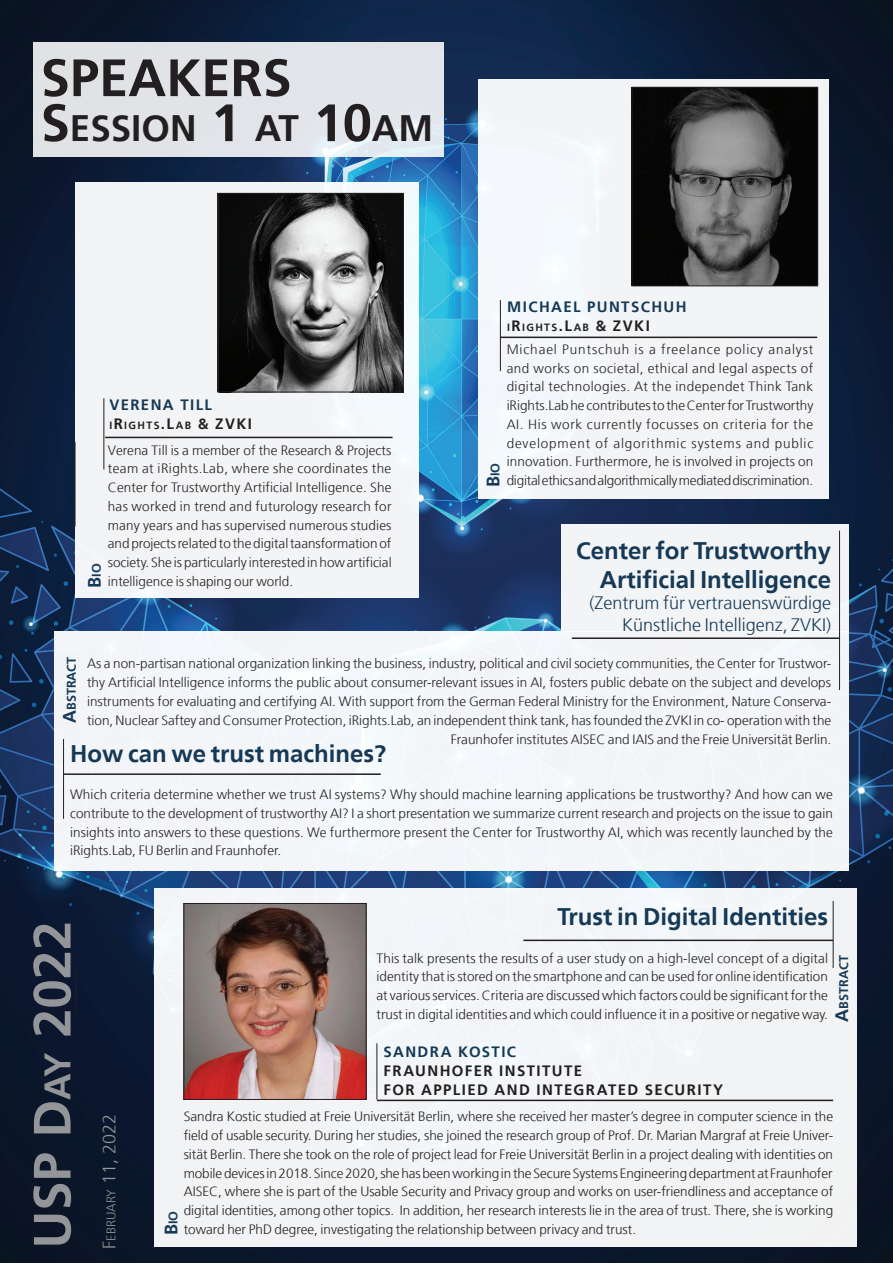
<style>
.page{position:relative;width:893px;height:1263px;background:#fff}
.page>*{position:absolute;margin:0;border:0;box-sizing:border-box;transform-origin:0 0}
.t1{font:700 52.5px "Frutiger";color:#939598}
.t2{font:700 52.5px "Frutiger";color:#231f20}
.t3{font:700 36.75px "Frutiger";color:#231f20}
.t4{font:700 24px/28.8px "Frutiger";color:#153956;text-align:right}
.t5{font:300 18px/21.6px "Frutiger";color:#153956;text-align:right}
.t6{font:300 18px "Frutiger";color:#939598}
.t7{font:700 15px/18.8px "Frutiger";letter-spacing:.095em;color:#231f20}
.t8{font:700 15px "Frutiger";letter-spacing:.095em;color:#153956}
.t9{font:300 13.5px/18.8px "Frutiger";color:#231f20;text-align:justify}
.t10{font:700 12.6px "Frutiger";color:#153956}
.t11{font:700 10.5px "Frutiger";letter-spacing:.13em;color:#231f20}
.s1{font-size:52.5px}
.s2{font-size:15px}
.s3{font-size:18px}
.s4{font-size:36.75px}
.s5{font-size:12.6px}
</style>
<div class="page">
<img style="left:0;top:0;width:893px;height:1263px">
<div style="left:479px;top:80px;width:350px;height:419px;background:#f3f4f6"></div>
<img style="left:634px;top:89px;width:182px;height:195px">
<div style="left:632px;top:87px;width:186px;height:199px;border:1px solid #231f20"></div>
<div style="left:155px;top:888px;width:702px;height:358px;background:#f2f3f4"></div>
<div style="left:561px;top:524px;width:287px;height:108px;background:#f3f4f6"></div>
<div style="left:75px;top:182px;width:343px;height:416px;background:#f3f4f6"></div>
<hr style="left:105px;top:437px;width:288px;height:1px;background:#231f20">
<hr style="left:75px;top:442px;width:1px;height:85px;background:#231f20">
<hr style="left:76px;top:968px;width:1px;height:44px;background:#231f20">
<hr style="left:500px;top:300px;width:1px;height:71px;background:#231f20">
<hr style="left:500px;top:337px;width:317px;height:1px;background:#231f20">
<div style="left:54px;top:631px;width:794px;height:240px;background:#f3f5f8"></div>
<hr style="left:54px;top:647px;width:794px;height:2px;background:#fff">
<hr style="left:572px;top:637px;width:267px;height:2px;background:#231f20">
<hr style="left:104px;top:398px;width:1px;height:72px;background:#231f20">
<hr style="left:377px;top:1043px;width:1px;height:57px;background:#231f20">
<hr style="left:377px;top:1100px;width:456px;height:1px;background:#231f20">
<hr style="left:523px;top:939px;width:310px;height:2px;background:#231f20">
<img style="left:186px;top:905px;width:178px;height:193px">
<div style="left:184px;top:903px;width:182px;height:197px;border:1px solid #231f20"></div>
<hr style="left:839px;top:531px;width:1px;height:159px;background:#231f20">
<hr style="left:833px;top:901px;width:1px;height:67px;background:#231f20">
<hr style="left:64px;top:773px;width:317px;height:2px;background:#231f20">
<hr style="left:63px;top:739px;width:1px;height:80px;background:#231f20">
<img style="left:219px;top:195px;width:182px;height:195px">
<div style="left:217px;top:193px;width:186px;height:199px;border:1px solid #231f20"></div>
<div style="left:33px;top:42px;width:410px;height:115px;background:#e1e4e8"></div>
<h1 class="t2" style="left:41px;top:47px;width:252px">SPEAKERS</h1>
<h2 class="t3" style="left:41px;top:107px;width:394px"><span class="s1">S</span>ESSION <span class="s1">1</span> AT <span class="s1">10</span>AM</h2>
<p class="t8" style="left:507px;top:298px;width:181px">MICHAEL PUNTSCHUH</p>
<p class="t11" style="left:507px;top:321px;width:142px">I<span class="s2">R</span>IGHTS<span class="s2">.L</span> AB <span class="s2">&amp; ZVKI</span></p>
<p class="t9" style="left:507px;top:340px;width:308px">Michael Puntschuh is a freelance policy analyst and works on societal, ethical and legal aspects of digital technologies. At the independet Think Tank iRights.Lab he contributes to the Center for Trustworthy AI. His work currently focusses on criteria for the development of algorithmic systems and public innovation. Furthermore, he is involved in projects on digital ethics and algorithmically mediated discrimination.</p>
<p class="t8" style="left:109px;top:396px;width:104px">VERENA TILL</p>
<p class="t11" style="left:109px;top:419px;width:142px">I<span class="s2">R</span>IGHTS<span class="s2">.L</span> AB <span class="s2">&amp; ZVKI</span></p>
<p class="t9" style="left:108px;top:441px;width:285px">Verena Till is a member of the Research &amp; Projects team at iRights.Lab, where she coordinates the Center for Trustworthy Artificial Intelligence. She has worked in trend and futurology research for many years and has supervised numerous studies and projects related to the digital taansformation of society. She is particularly interested in how artificial intelligence is shaping our world.</p>
<p class="t10" style="left:488px;top:487px;width:26px;rotate:-90deg"><span class="s3">B</span>IO</p>
<h3 class="t4" style="left:576px;top:536px;width:257px">Center for Trustworthy<br>Artificial Intelligence</h3>
<h3 class="t5" style="left:589px;top:593px;width:243px">(Zentrum für vertrauenswürdige<br>Künstliche Intelligenz, ZVKI)</h3>
<p class="t9" style="left:87px;top:655px;width:746px;text-align:right">As a non-partisan national organization linking the business, industry, political and civil society communities, the Center for Trustwor&shy;thy Artificial Intelligence informs the public about consumer-relevant issues in AI, fosters public debate on the subject and develops instruments for evaluating and certifying AI. With support from the German Federal Ministry for the Environment, Nature Conserva&shy;tion, Nuclear Saftey and Consumer Protection, iRights.Lab, an independent think tank, has founded the ZVKI in co- operation with the Fraunhofer institutes AISEC and IAIS and the Freie Universität Berlin.</p>
<p class="t10" style="left:89px;top:588px;width:26px;rotate:-90deg"><span class="s3">B</span>IO</p>
<p class="t10" style="left:64px;top:723px;width:68px;rotate:-90deg"><span class="s3">A</span>BSTRACT</p>
<h3 class="t4" style="left:70px;top:739px;width:318px">How can we trust machines?</h3>
<p class="t9" style="left:70px;top:785px;width:764px">Which criteria determine whether we trust AI systems? Why should machine learning applications be trustworthy? And how can we contribute to the development of trustworthy AI? I a short presentation we summarize current research and projects on the issue to gain insights into answers to these questions. We furthermore present the Center for Trustworthy AI, which was recently launched by the iRights.Lab, FU Berlin and Fraunhofer.</p>
<h1 class="t1" style="left:21px;top:1248px;width:329px;rotate:-90deg">USP D<span class="s4">AY</span> 2022</h1>
<h3 class="t6" style="left:99px;top:1248px;width:136px;rotate:-90deg">F<span class="s5">ebruary</span> 11, 2022</h3>
<h3 class="t4" style="left:557px;top:902px;width:272px">Trust in Digital Identities</h3>
<p class="t9" style="left:376px;top:949px;width:453px">This talk presents the results of a user study on a high-level concept of a digital identity that is stored on the smartphone and can be used for online identification at various services. Criteria are discussed which factors could be significant for the trust in digital identities and which could influence it in a positive or negative way.</p>
<p class="t10" style="left:836px;top:1022px;width:68px;rotate:-90deg"><span class="s3">A</span>BSTRACT</p>
<p class="t8" style="left:384px;top:1043px;width:134px">SANDRA KOSTIC</p>
<p class="t7" style="left:384px;top:1062px;width:341px">FRAUNHOFER INSTITUTE<br>FOR APPLIED AND INTEGRATED SECURITY</p>
<p class="t9" style="left:184px;top:1107px;width:651px">Sandra Kostic studied at Freie Universität Berlin, where she received her master’s degree in computer science in the field of usable security. During her studies, she joined the research group of Prof. Dr. Marian Margraf at Freie Univer&shy;sität Berlin. There she took on the role of project lead for Freie Universität Berlin in a project dealing with identities on mobile devices in 2018. Since 2020, she has been working in the Secure Systems Engineering department at Fraunhofer AISEC, where she is part of the Usable Security and Privacy group and works on user-friendliness and acceptance of digital identities, among other topics. In addition, her research interests lie in the area of trust. There, she is working toward her PhD degree, investigating the relationship between privacy and trust.</p>
<p class="t10" style="left:166px;top:1235px;width:26px;rotate:-90deg"><span class="s3">B</span>IO</p>
</div>
